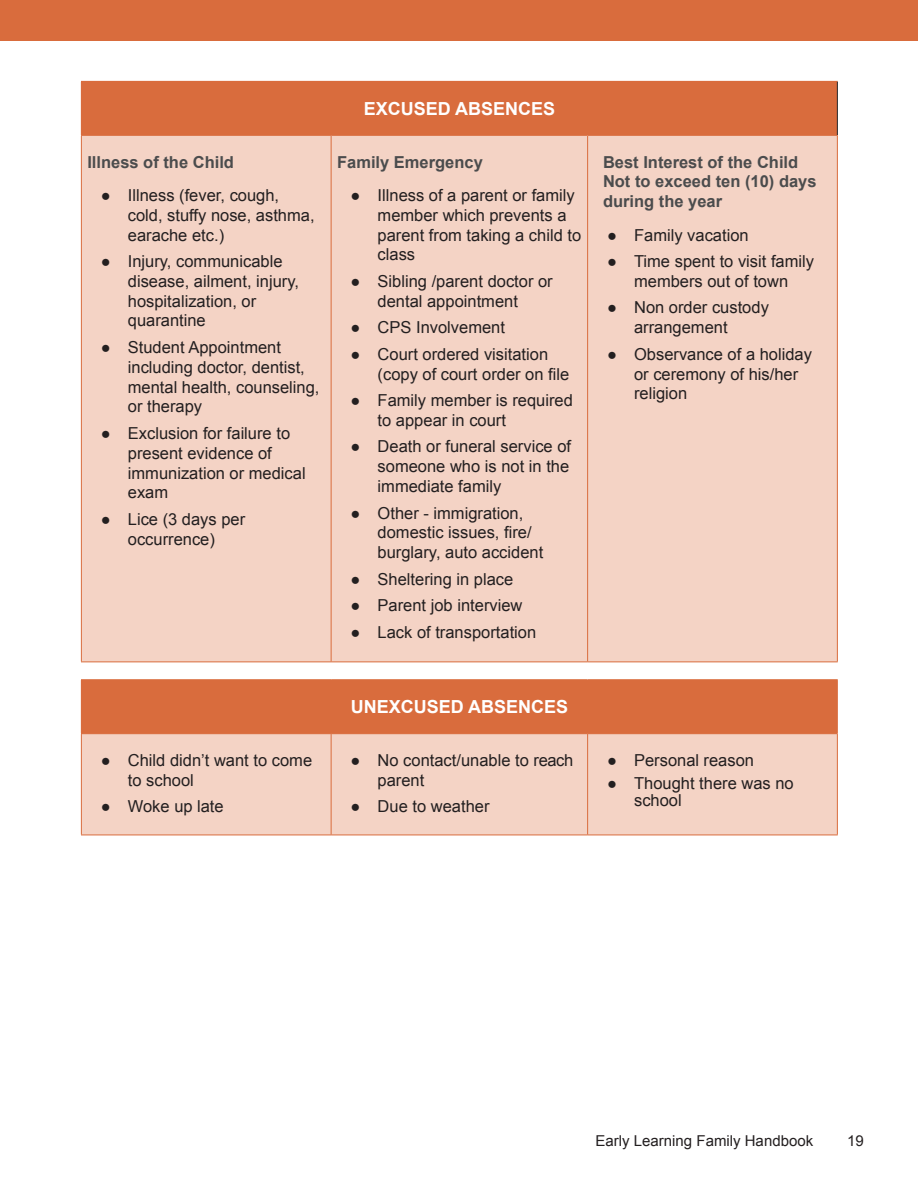
<style>
.page{position:relative;width:918px;height:1188px;background:#fff}
.page>*{position:absolute;margin:0;border:0;box-sizing:border-box;transform-origin:0 0}
.Table_Paragraph{font:700 18px "Arial";color:#fff}
.t1{font:16.5px/19.8px "Arial";color:#231f20}
.Table_Paragraph-2{font:700 16.5px/19.8px "Arial";color:#4b4c4d}
.t2{font:15px "Arial";color:#231f20}
</style>
<div class="page">
<div style="left:0;top:0;width:918px;height:40px;background:#d96c3d"></div>
<div style="left:81px;top:680px;width:756px;height:54px;background:#d96c3d"></div>
<div style="left:82px;top:734px;width:755px;height:101px;background:#f4d3c5"></div>
<hr style="left:81px;top:734px;width:1px;height:101px;background:#d96c3d">
<hr style="left:331px;top:734px;width:1px;height:101px;background:#d96c3d">
<hr style="left:587px;top:734px;width:1px;height:101px;background:#d96c3d">
<hr style="left:837px;top:734px;width:1px;height:101px;background:#d96c3d">
<hr style="left:81px;top:835px;width:250px;height:1px;background:#d96c3d">
<hr style="left:331px;top:835px;width:257px;height:1px;background:#d96c3d">
<hr style="left:588px;top:835px;width:250px;height:1px;background:#d96c3d">
<hr style="left:81px;top:679px;width:250px;height:1px;background:#d96c3d">
<hr style="left:331px;top:679px;width:257px;height:1px;background:#d96c3d">
<hr style="left:588px;top:679px;width:250px;height:1px;background:#d96c3d">
<hr style="left:837px;top:680px;width:1px;height:53px;background:#d96c3d">
<hr style="left:588px;top:733px;width:250px;height:1px;background:#d96c3d">
<div style="left:81px;top:81px;width:756px;height:54px;background:#d96c3d"></div>
<div style="left:82px;top:136px;width:755px;height:526px;background:#f4d3c5"></div>
<hr style="left:331px;top:136px;width:1px;height:526px;background:#d96c3d">
<hr style="left:587px;top:136px;width:1px;height:526px;background:#d96c3d">
<hr style="left:588px;top:81px;width:250px;height:1px;background:#d96c3d">
<hr style="left:81px;top:135px;width:250px;height:1px;background:#d96c3d">
<hr style="left:81px;top:136px;width:1px;height:526px;background:#d96c3d">
<hr style="left:331px;top:135px;width:257px;height:1px;background:#d96c3d">
<hr style="left:588px;top:135px;width:250px;height:1px;background:#d96c3d">
<hr style="left:837px;top:136px;width:1px;height:526px;background:#d96c3d">
<hr style="left:81px;top:662px;width:250px;height:1px;background:#d96c3d">
<hr style="left:331px;top:662px;width:257px;height:1px;background:#d96c3d">
<hr style="left:588px;top:662px;width:250px;height:1px;background:#d96c3d">
<hr style="left:837px;top:82px;width:1px;height:53px;background:#231f20">
<p class="Table_Paragraph-2" style="left:87px;top:153px;width:148px">Illness of the Child</p>
<p class="t1" style="left:128px;top:185px;width:188px;text-indent:-27px">● Illness (fever, cough, cold, stuffy nose, asthma, earache etc.)</p>
<p class="t1" style="left:128px;top:252px;width:173px;text-indent:-27px">● Injury, communicable disease, ailment, injury, hospitalization, or quarantine</p>
<p class="t1" style="left:128px;top:338px;width:193px;text-indent:-27px">● Student Appointment including doctor, dentist, mental health, counseling, or therapy</p>
<p class="t1" style="left:128px;top:423px;width:179px;text-indent:-27px">● Exclusion for failure to present evidence of immunization or medical exam</p>
<p class="t1" style="left:101px;top:509px;width:146px;text-align:center">● Lice (3 days per occurrence)</p>
<p class="Table_Paragraph" style="left:364px;top:97px;width:193px">EXCUSED ABSENCES</p>
<p class="Table_Paragraph-2" style="left:337px;top:153px;width:147px">Family Emergency</p>
<p class="t1" style="left:378px;top:185px;width:205px;text-indent:-27px">● Illness of a parent or family member which prevents a parent from taking a child to class</p>
<p class="t1" style="left:351px;top:271px;width:204px;text-align:center">● Sibling /parent doctor or dental appointment</p>
<p class="t1" style="left:351px;top:318px;width:156px">● CPS Involvement</p>
<p class="t1" style="left:378px;top:344px;width:193px;text-indent:-27px">● Court ordered visitation (copy of court order on fi le</p>
<p class="t1" style="left:378px;top:391px;width:197px;text-indent:-27px">● Family member is required to appear in court</p>
<p class="t1" style="left:378px;top:437px;width:195px;text-align:justify;text-indent:-27px">● Death or funeral service of someone who is not in the immediate family</p>
<p class="t1" style="left:378px;top:503px;width:167px;text-indent:-27px">● Other - immigration, domestic issues, fi re/ burglary, auto accident</p>
<p class="t1" style="left:351px;top:569px;width:164px">● Sheltering in place</p>
<p class="t1" style="left:351px;top:596px;width:173px">● Parent job interview</p>
<p class="t1" style="left:351px;top:622px;width:187px">● Lack of transportation</p>
<p class="Table_Paragraph-2" style="left:603px;top:153px;width:215px">Best Interest of the Child<br>Not to exceed ten (10) days during the year</p>
<p class="t1" style="left:607px;top:225px;width:143px">● Family vacation</p>
<p class="t1" style="left:607px;top:252px;width:209px;text-align:center">● Time spent to visit family members out of town</p>
<p class="t1" style="left:634px;top:298px;width:136px;text-indent:-27px">● Non order custody arrangement</p>
<p class="t1" style="left:634px;top:344px;width:179px;text-indent:-27px">● Observance of a holiday or ceremony of his/her religion</p>
<p class="t1" style="left:128px;top:750px;width:186px;text-indent:-27px">● Child didn’t want to come to school</p>
<p class="t1" style="left:101px;top:797px;width:124px">● Woke up late</p>
<p class="Table_Paragraph" style="left:351px;top:695px;width:219px">UNEXCUSED ABSENCES</p>
<p class="t1" style="left:378px;top:750px;width:197px;text-indent:-27px">● No contact/unable to reach parent</p>
<p class="t1" style="left:351px;top:797px;width:140px">● Due to weather</p>
<p class="t1" style="left:607px;top:750px;width:148px">● Personal reason</p>
<p class="t1" style="left:634px;top:775px;width:161px;line-height:16.6px;text-indent:-27px">● Thought there was no school</p>
<p class="t2" style="left:596px;top:1131px;width:219px">Early Learning Family Handbook</p>
<p class="t2" style="left:847px;top:1131px;width:18px">19</p>
</div>
